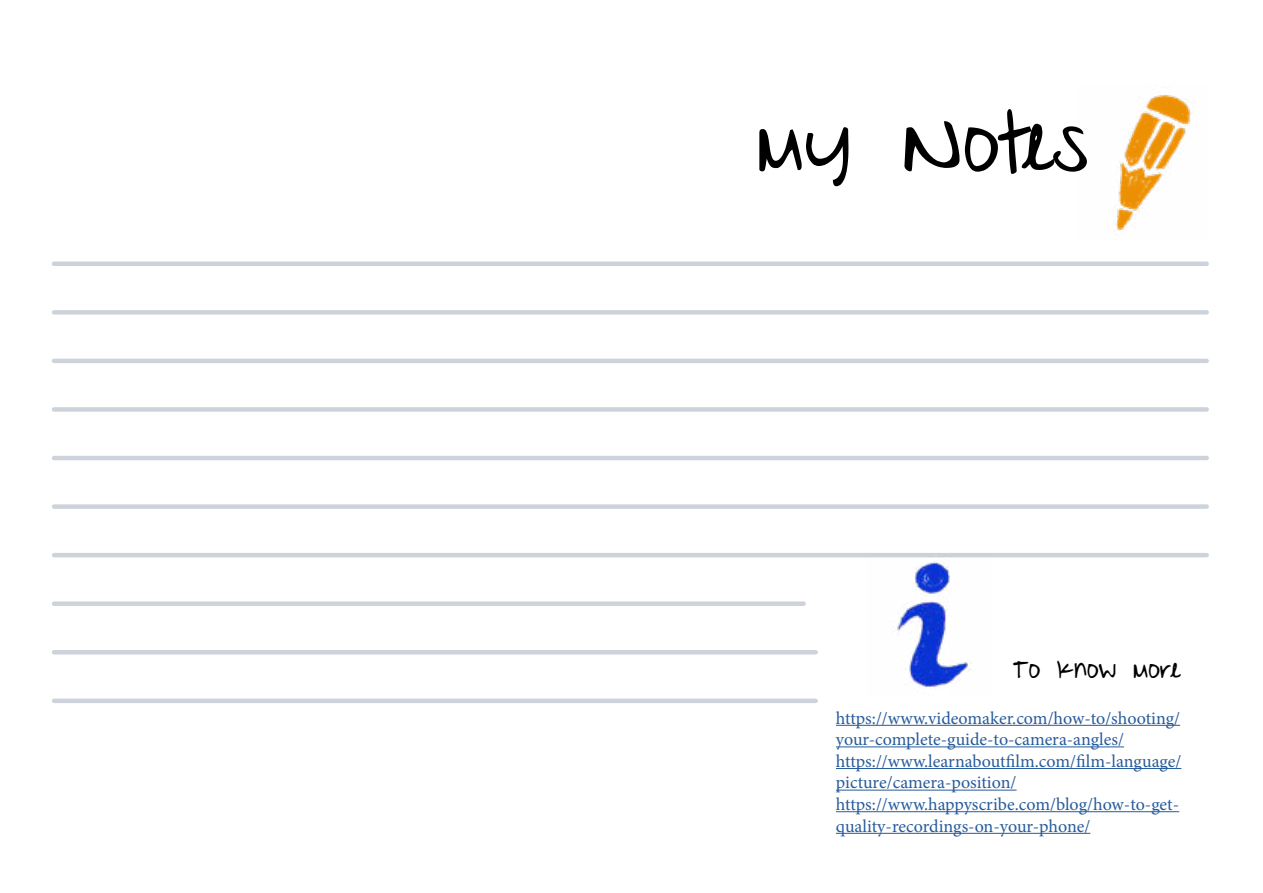
<style>
.page{position:relative;width:1263px;height:893px;background:#fff}
.page>*{position:absolute;margin:0;border:0;box-sizing:border-box;transform-origin:0 0}
.t1{font:103.5px "A Hundred Miles";color:#000}
.t2{font:33px "A Hundred Miles";color:#000}
.t3{font:18px/21.6px "Minion Pro";color:#275b9b}
</style>
<div class="page">
<img style="left:1115px;top:95px;width:76px;height:135px">
<div style="left:54px;top:261px;width:1153px;height:5px;background:#cdd3da"></div>
<div style="left:54px;top:310px;width:1153px;height:5px;background:#cdd3da"></div>
<hr style="left:54px;top:359px;width:1153px;height:4px;background:#cdd3da">
<div style="left:54px;top:407px;width:1153px;height:5px;background:#cdd3da"></div>
<hr style="left:54px;top:456px;width:1153px;height:4px;background:#cdd3da">
<div style="left:54px;top:504px;width:1153px;height:5px;background:#cdd3da"></div>
<hr style="left:54px;top:553px;width:1153px;height:4px;background:#cdd3da">
<div style="left:54px;top:601px;width:749px;height:5px;background:#cdd3da"></div>
<hr style="left:54px;top:650px;width:762px;height:4px;background:#cdd3da">
<hr style="left:54px;top:699px;width:762px;height:4px;background:#cdd3da">
<hr style="left:836px;top:725px;width:344px;height:1px;background:#275b9b">
<hr style="left:836px;top:746px;width:288px;height:1px;background:#275b9b">
<hr style="left:836px;top:768px;width:345px;height:1px;background:#275b9b">
<hr style="left:836px;top:790px;width:180px;height:1px;background:#275b9b">
<hr style="left:836px;top:811px;width:343px;height:1px;background:#275b9b">
<hr style="left:836px;top:833px;width:254px;height:1px;background:#275b9b">
<img style="left:866px;top:557px;width:127px;height:131px">
<h1 class="t1" style="left:756px;top:85px;width:333px">My Notes</h1>
<h2 class="t2" style="left:1013px;top:650px;width:169px">To Know More</h2>
<p class="t3" style="left:836px;top:707px;width:347px">https://www.videomaker.com/how-to/shooting/ your-complete-guide-to-camera-angles/ https://www.learnaboutfilm.com/film-language/ picture/camera-position/ https://www.happyscribe.com/blog/how-to-get&shy;quality-recordings-on-your-phone/</p>
</div>
